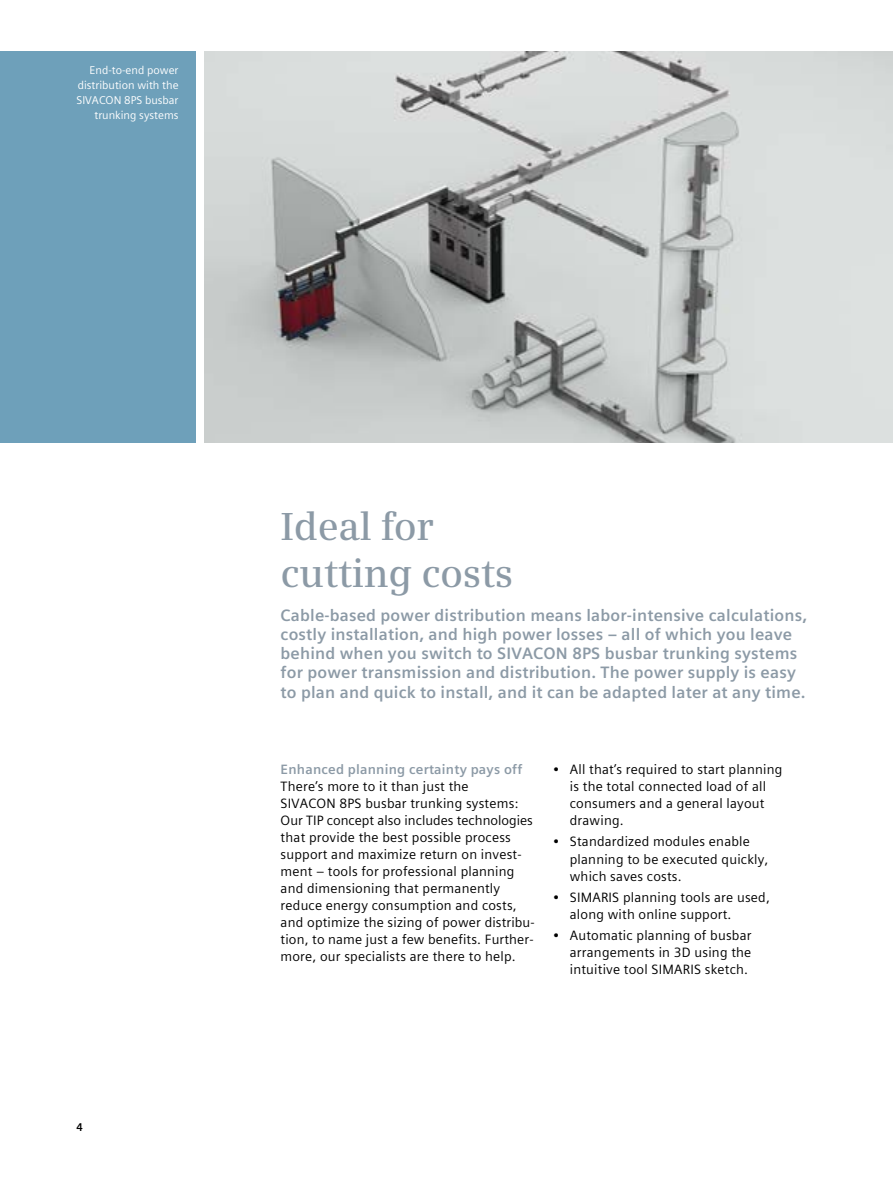
<style>
.page{position:relative;width:893px;height:1191px;background:#fff}
.page>*{position:absolute;margin:0;border:0;box-sizing:border-box;transform-origin:0 0}
.t1{font:600 39px/46.8px "Siemens Serif";letter-spacing:-.01em;color:#8c9aa6}
.t2{font:700 16.5px/19.2px "Siemens Sans Global";letter-spacing:.01em;color:#8c9aa6}
.t3{font:13.5px/17px "Siemens Sans Global";letter-spacing:.015em;color:#000}
.t4{font:700 13.5px "Siemens Sans Global";letter-spacing:.015em;color:#8c9aa6}
.t5{font:11.25px/14.9px "Siemens Sans Global";color:#fff;text-align:right}
.t6{font:700 11.25px "Siemens Sans Global";color:#000}
</style>
<div class="page">
<img style="left:204px;top:51px;width:689px;height:391px">
<div style="left:0;top:51px;width:196px;height:391px;background:#6ea0ba"></div>
<p class="t5" style="left:77px;top:63px;width:104px">End-to-end power distribution with the<br>SIVACON 8PS busbar trunking systems</p>
<p class="t6" style="left:77px;top:1118px;width:8px">4</p>
<h1 class="t1" style="left:281px;top:503px;width:234px">Ideal for cutting costs</h1>
<p class="t2" style="left:281px;top:606px;width:528px">Cable-based power distribution means labor-intensive calculations, costly installation, and high power losses – all of which you leave behind when you switch to SIVACON 8PS busbar trunking systems for power transmission and distribution. The power supply is easy to plan and quick to install, and it can be adapted later at any time.</p>
<p class="t4" style="left:281px;top:759px;width:243px">Enhanced planning certainty pays off</p>
<p class="t3" style="left:281px;top:778px;width:256px">There’s more to it than just the<br>SIVACON 8PS busbar trunking systems:<br>Our TIP concept also includes technologies that provide the best possible process support and maximize return on invest&shy;ment – tools for professional planning and dimensioning that permanently reduce energy consumption and costs, and optimize the sizing of power distribu&shy;tion, to name just a few benefits. Further&shy;more, our specialists are there to help.</p>
<p class="t3" style="left:570px;top:761px;width:214px;text-indent:-17px">• All that’s required to start planning is the total connected load of all consumers and a general layout drawing.</p>
<p class="t3" style="left:570px;top:833px;width:200px;text-indent:-17px">• Standardized modules enable planning to be executed quickly, which saves costs.</p>
<p class="t3" style="left:570px;top:888px;width:202px;text-indent:-17px">• SIMARIS planning tools are used, along with online support.</p>
<p class="t3" style="left:570px;top:927px;width:183px;text-align:justify;text-indent:-17px">• Automatic planning of busbar arrangements in 3D using the intuitive tool SIMARIS sketch.</p>
</div>
